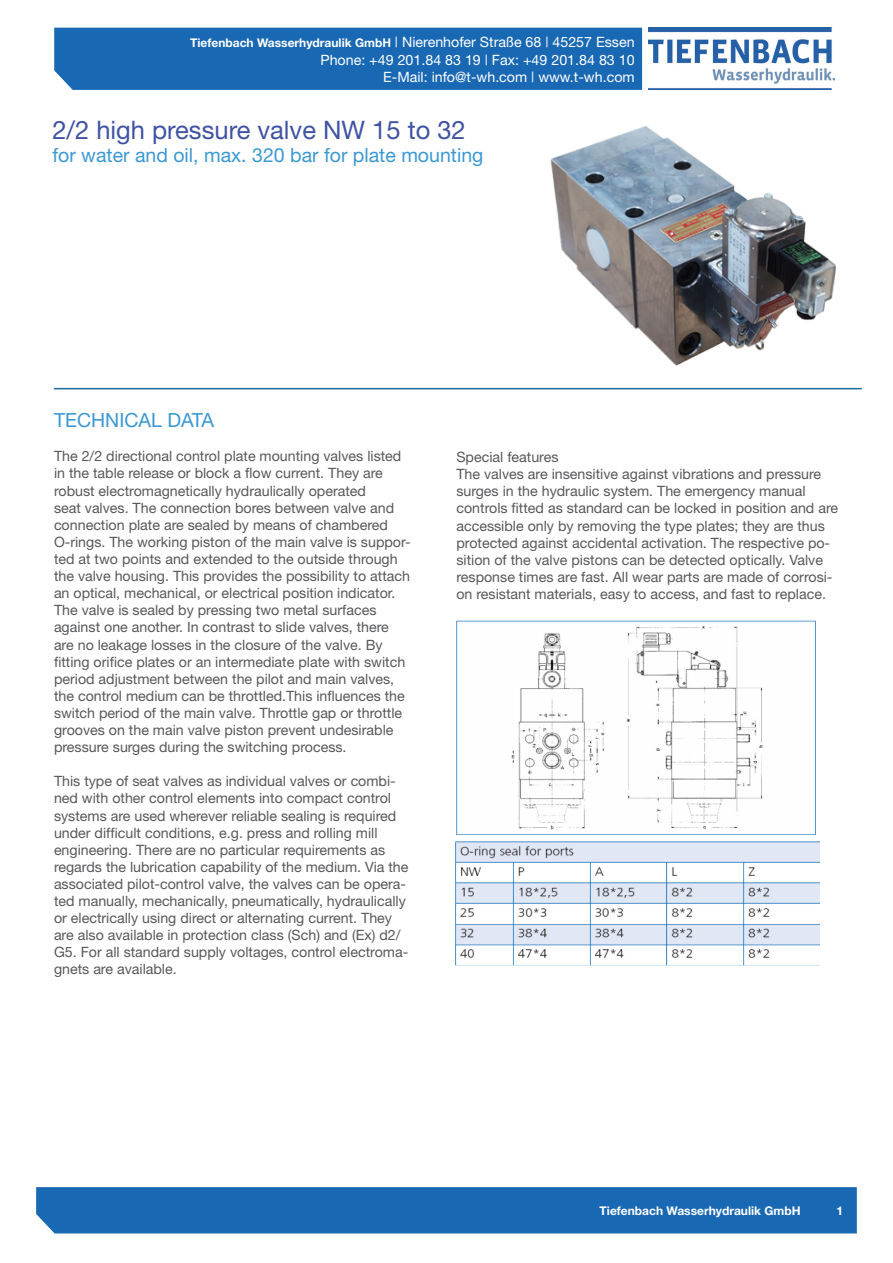
<style>
.page{position:relative;width:893px;height:1263px;background:#fff}
.page>*{position:absolute;margin:0;border:0;box-sizing:border-box;transform-origin:0 0}
.t1{font:25.5px "Helvetica Neue";color:#3f53a3}
.t2{font:19.5px "Helvetica Neue";color:#3b98d3}
.t3{font:14.25px/17.1px "Helvetica Neue";color:#57585a}
.t4{font:14.25px/17.1px "Helvetica Neue";color:#fff;text-align:right}
.t5{font:700 12px "Helvetica Neue";color:#fff}
.s1{font-weight:700;font-size:12px}
.s2{font-family:"Helvetica LT Std";font-weight:700;font-size:12px}
</style>
<div class="page">
<div style="left:54px;top:28px;width:588px;height:62px;background:#1968b3"></div>
<div style="left:36px;top:1187px;width:821px;height:46px;background:#1968b3"></div>
<img style="left:648px;top:28px;width:186px;height:56px">
<img style="left:463px;top:84px;width:373px;height:282px">
<img style="left:456px;top:621px;width:360px;height:213px">
<img style="left:455px;top:841px;width:365px;height:124px">
<hr style="left:54px;top:388px;width:808px;height:1px;background:#166c9d">
<p class="t4" style="left:190px;top:34px;width:446px"><span class="s1">Tiefenbach Wasserhydraulik Gmb</span><span class="s2">H</span> | Nierenhofer Straße 68 | 45257 Essen<br>Phone: +49 201.84 83 19 | Fax: +49 201.84 83 10<br>E-Mail: info@t-wh.com | www.t-wh.com</p>
<p class="t1" style="left:52px;top:114px;width:415px">2/2 high pressure valve NW 15 to 32</p>
<p class="t2" style="left:52px;top:143px;width:432px">for water and oil, max. 320 bar for plate mounting</p>
<p class="t2" style="left:54px;top:409px;width:161px">TECHNICAL DATA</p>
<p class="t3" style="left:54px;top:448px;width:358px">The 2/2 directional control plate mounting valves listed in the table release or block a flow current. They are robust electromagnetically hydraulically operated<br>seat valves. The connection bores between valve and connection plate are sealed by means of chambered O-rings. The working piston of the main valve is suppor&shy;ted at two points and extended to the outside through the valve housing. This provides the possibility to attach an optical, mechanical, or electrical position indicator.<br>The valve is sealed by pressing two metal surfaces against one another. In contrast to slide valves, there are no leakage losses in the closure of the valve. By fitting orifice plates or an intermediate plate with switch period adjustment between the pilot and main valves, the control medium can be throttled.This influences the switch period of the main valve. Throttle gap or throttle grooves on the main valve piston prevent undesirable pressure surges during the switching process.</p>
<p class="t3" style="left:54px;top:772px;width:356px">This type of seat valves as individual valves or combi&shy;ned with other control elements into compact control systems are used wherever reliable sealing is required under difficult conditions, e.g. press and rolling mill engineering. There are no particular requirements as regards the lubrication capability of the medium. Via the associated pilot-control valve, the valves can be opera&shy;ted manually, mechanically, pneumatically, hydraulically or electrically using direct or alternating current. They are also available in protection class (Sch) and (Ex) d2/ G5. For all standard supply voltages, control electroma&shy;gnets are available.</p>
<p class="t3" style="left:456px;top:448px;width:104px">Special features</p>
<p class="t3" style="left:456px;top:465px;width:383px">The valves are insensitive against vibrations and pressure surges in the hydraulic system. The emergency manual controls fitted as standard can be locked in position and are accessible only by removing the type plates; they are thus protected against accidental activation. The respective po&shy;sition of the valve pistons can be detected optically. Valve response times are fast. All wear parts are made of corrosi&shy;on resistant materials, easy to access, and fast to replace.</p>
<p class="t5" style="left:600px;top:1203px;width:203px">Tiefenbach Wasserhydraulik GmbH</p>
<p class="t5" style="left:836px;top:1203px;width:8px">1</p>
</div>
